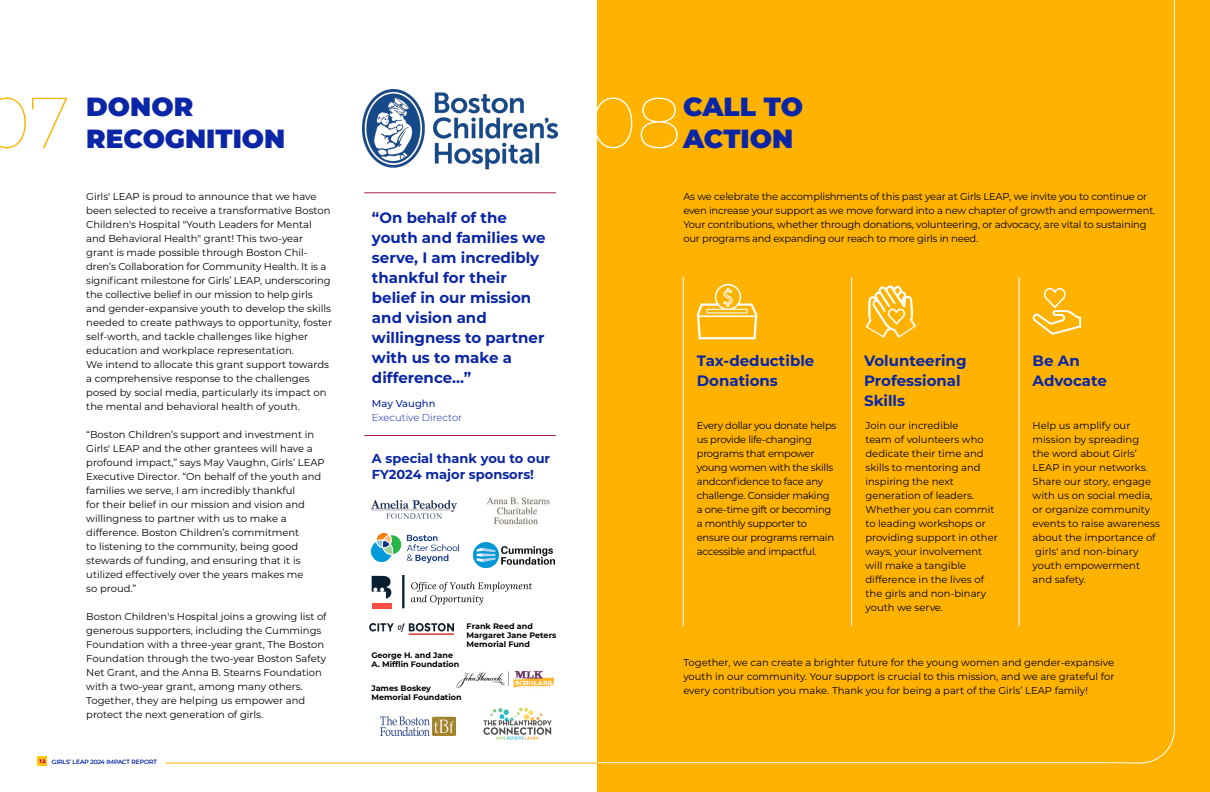
<style>
.page{position:relative;width:1210px;height:792px;background:#fff}
.page>*{position:absolute;margin:0;border:0;box-sizing:border-box;transform-origin:0 0}
.t1{font:100 72px "Montserrat";color:#fff}
.t2{font:100 72px "Montserrat";color:#ffb200}
.t3{font:900 26.3px/31.5px "Montserrat";color:#0a26a6}
.t4{font:700 15px/20px "Montserrat";color:#0a26a6}
.t5{font:700 13px/16px "Montserrat";color:#0a26a6}
.t6{font:10px/14px "Montserrat";color:#000}
.t7{font:10px/14px "Montserrat";letter-spacing:-.02em;color:#000}
.t8{font:10px/14px "Montserrat";letter-spacing:-.03em;color:#000}
.t9{font:300 10px "Montserrat";color:#0a26a6}
.t10{font:500 10px "Montserrat";color:#0a26a6}
.t11{font:700 8px/9px "Montserrat";color:#000}
.t12{font:6px "Montserrat";color:#0a26a6}
.t13{font:900 5.1px "Montserrat";color:#bd0067}
</style>
<div class="page">
<img style="left:456px;top:497px;width:94px;height:28px">
<div style="left:598px;top:0;width:612px;height:792px;background:#ffb200"></div>
<hr style="left:364px;top:435px;width:192px;height:1px;background:#a91a57">
<hr style="left:364px;top:192px;width:192px;height:1px;background:#a91a57">
<svg style="left:597px;top:0;width:577px;height:764px"></svg>
<hr style="left:165px;top:763px;width:433px;height:1px;background:#ffb200">
<img style="left:362px;top:89px;width:196px;height:81px">
<img style="left:474px;top:542px;width:80px;height:26px">
<img style="left:380px;top:716px;width:75px;height:20px">
<img style="left:372px;top:500px;width:84px;height:18px">
<div style="left:372px;top:604px;width:19px;height:5px;background:#fb4d42"></div>
<svg style="left:372px;top:576px;width:19px;height:23px"></svg>
<img style="left:369px;top:624px;width:84px;height:11px">
<hr style="left:402px;top:575px;width:2px;height:33px;background:#091f2f">
<svg style="left:411px;top:582px;width:121px;height:23px"></svg>
<img style="left:371px;top:534px;width:88px;height:29px">
<img style="left:456px;top:671px;width:99px;height:18px">
<img style="left:483px;top:707px;width:69px;height:33px">
<div style="left:37px;top:756px;width:10px;height:10px;background:#ffc609"></div>
<h1 class="t2" style="left:-17px;top:75px;width:89px">07</h1>
<h2 class="t3" style="left:86px;top:89px;width:200px">DONOR<br>RECOGNITION</h2>
<p class="t6" style="left:86px;top:189px;width:247px">Girls' LEAP is proud to announce that we have been selected to receive a transformative Boston Children's Hospital "Youth Leaders for Mental and Behavioral Health" grant! This two-year grant is made possible through Boston Chil&shy;dren’s Collaboration for Community Health. It is a significant milestone for Girls’ LEAP, underscoring the collective belief in our mission to help girls and gender-expansive youth to develop the skills needed to create pathways to opportunity, foster self-worth, and tackle challenges like higher education and workplace representation.<br>We intend to allocate this grant support towards a comprehensive response to the challenges posed by social media, particularly its impact on the mental and behavioral health of youth.</p>
<p class="t6" style="left:86px;top:427px;width:240px">“Boston Children’s support and investment in Girls' LEAP and the other grantees will have a profound impact,” says May Vaughn, Girls’ LEAP Executive Director. “On behalf of the youth and families we serve, I am incredibly thankful<br>for their belief in our mission and vision and willingness to partner with us to make a difference. Boston Children’s commitment<br>to listening to the community, being good stewards of funding, and ensuring that it is utilized effectively over the years makes me<br>so proud.”</p>
<p class="t6" style="left:86px;top:609px;width:242px">Boston Children's Hospital joins a growing list of generous supporters, including the Cummings Foundation with a three-year grant, The Boston Foundation through the two-year Boston Safety Net Grant, and the Anna B. Stearns Foundation with a two-year grant, among many others.<br>Together, they are helping us empower and protect the next generation of girls.</p>
<p class="t13" style="left:39px;top:757px;width:8px">1 21</p>
<p class="t12" style="left:52px;top:758px;width:107px">GIRLS’ LEAP 2024 IMPACT REPORT</p>
<h3 class="t4" style="left:372px;top:207px;width:175px">“On behalf of the youth and families we serve, I am incredibly thankful for their belief in our mission and vision and willingness to partner with us to make a difference...”</h3>
<p class="t10" style="left:372px;top:397px;width:65px">May Vaughn</p>
<p class="t9" style="left:372px;top:411px;width:92px">Executive Director</p>
<h3 class="t5" style="left:372px;top:450px;width:180px">A special thank you to our<br>FY2024 major sponsors!</h3>
<p class="t11" style="left:466px;top:621px;width:91px">Frank Reed and<br>Margaret Jane Peters<br>Memorial Fund</p>
<p class="t11" style="left:371px;top:650px;width:90px">George H. and Jane<br>A. Mifflin Foundation</p>
<p class="t11" style="left:371px;top:683px;width:92px">James Boskey<br>Memorial Foundation</p>
<h1 class="t1" style="left:589px;top:75px;width:93px">08</h1>
<h2 class="t3" style="left:683px;top:89px;width:121px">CALL TO</h2>
<h2 class="t3" style="left:683px;top:121px;width:112px">ACTION</h2>
<p class="t7" style="left:683px;top:189px;width:473px">As we celebrate the accomplishments of this past year at Girls LEAP, we invite you to continue or even increase your support as we move forward into a new chapter of growth and empowerment.<br>Your contributions, whether through donations, volunteering, or advocacy, are vital to sustaining our programs and expanding our reach to more girls in need.</p>
<h3 class="t4" style="left:697px;top:350px;width:119px">Tax-deductible<br>Donations</h3>
<h3 class="t4" style="left:864px;top:350px;width:104px">Volunteering<br>Professional<br>Skills</h3>
<h3 class="t4" style="left:1032px;top:350px;width:76px">Be An<br>Advocate</h3>
<p class="t8" style="left:697px;top:418px;width:141px">Every dollar you donate helps us provide life-changing programs that empower young women with the skills andconfidence to face any challenge. Consider making a one-time gift or becoming a monthly supporter to ensure our programs remain accessible and impactful.</p>
<p class="t6" style="left:865px;top:418px;width:134px">Join our incredible<br>team of volunteers who dedicate their time and skills to mentoring and inspiring the next generation of leaders.<br>Whether you can commit to leading workshops or providing support in other ways, your involvement will make a tangible difference in the lives of the girls and non-binary youth we serve.</p>
<p class="t6" style="left:1032px;top:418px;width:129px">Help us amplify our mission by spreading<br>the word about Girls’<br>LEAP in your networks.<br>Share our story, engage with us on social media, or organize community events to raise awareness about the importance of girls' and non-binary youth empowerment and safety.</p>
<p class="t6" style="left:683px;top:655px;width:432px;text-align:justify">Together, we can create a brighter future for the young women and gender-expansive youth in our community. Your support is crucial to this mission, and we are grateful for every contribution you make. Thank you for being a part of the Girls’ LEAP family!</p>
</div>
